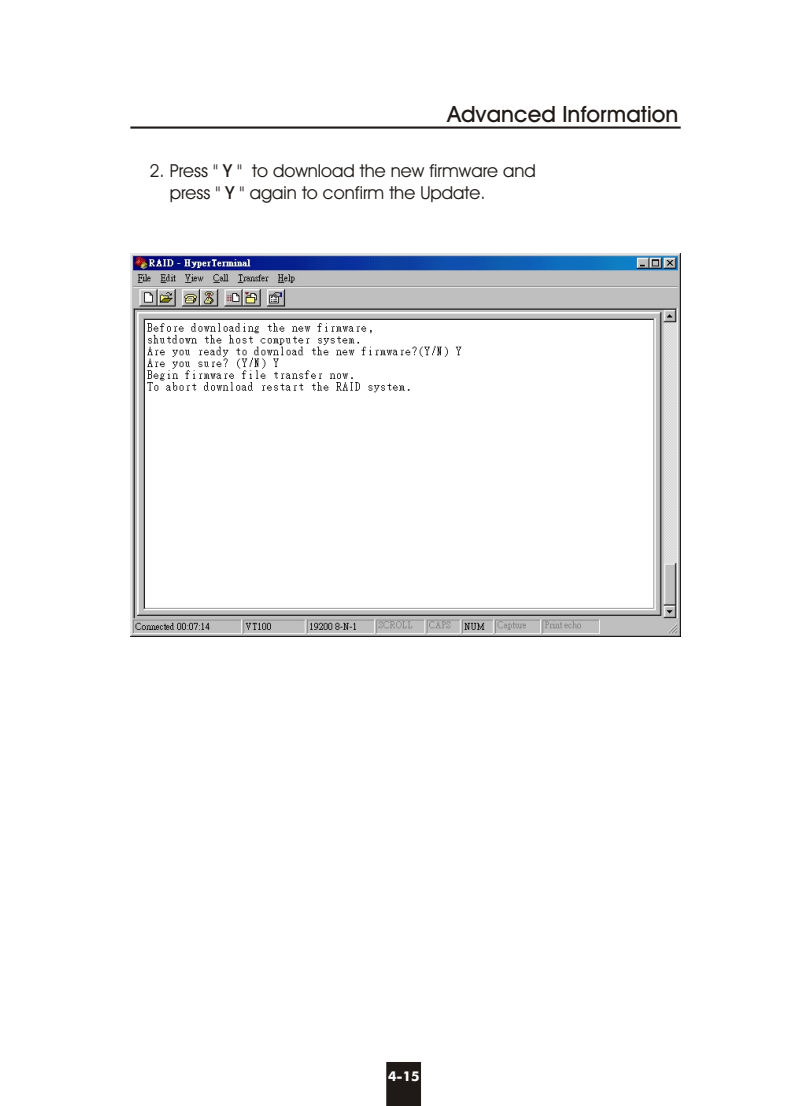
<style>
.page{position:relative;width:809px;height:1106px;background:#fff}
.page>*{position:absolute;margin:0;border:0;box-sizing:border-box;transform-origin:0 0}
.t1{font:22.5px "Avant Garde Md BT";color:#1f1a17}
.t2{font:18px/21.6px "Avant Garde Bk BT";color:#1f1a17}
.t3{font:700 13.5px "Futura Md BT";color:#fff}
.s1{font-family:"Avant Garde Md BT"}
</style>
<div class="page">
<div style="left:386px;top:1062px;width:35px;height:44px;background:#1f1a17"></div>
<hr style="left:130px;top:126px;width:550px;height:3px;background:#1f1a17">
<img style="left:130px;top:253px;width:550px;height:383px">
<p class="t1" style="left:447px;top:105px;width:232px">Advanced Information</p>
<p class="t2" style="left:170px;top:161px;width:368px;text-indent:-20px">2. Press " <span class="s1">Y</span> " to download the new firmware and press " <span class="s1">Y</span> " again to confirm the Update.</p>
<p class="t3" style="left:388px;top:1070px;width:33px">4-15</p>
</div>
